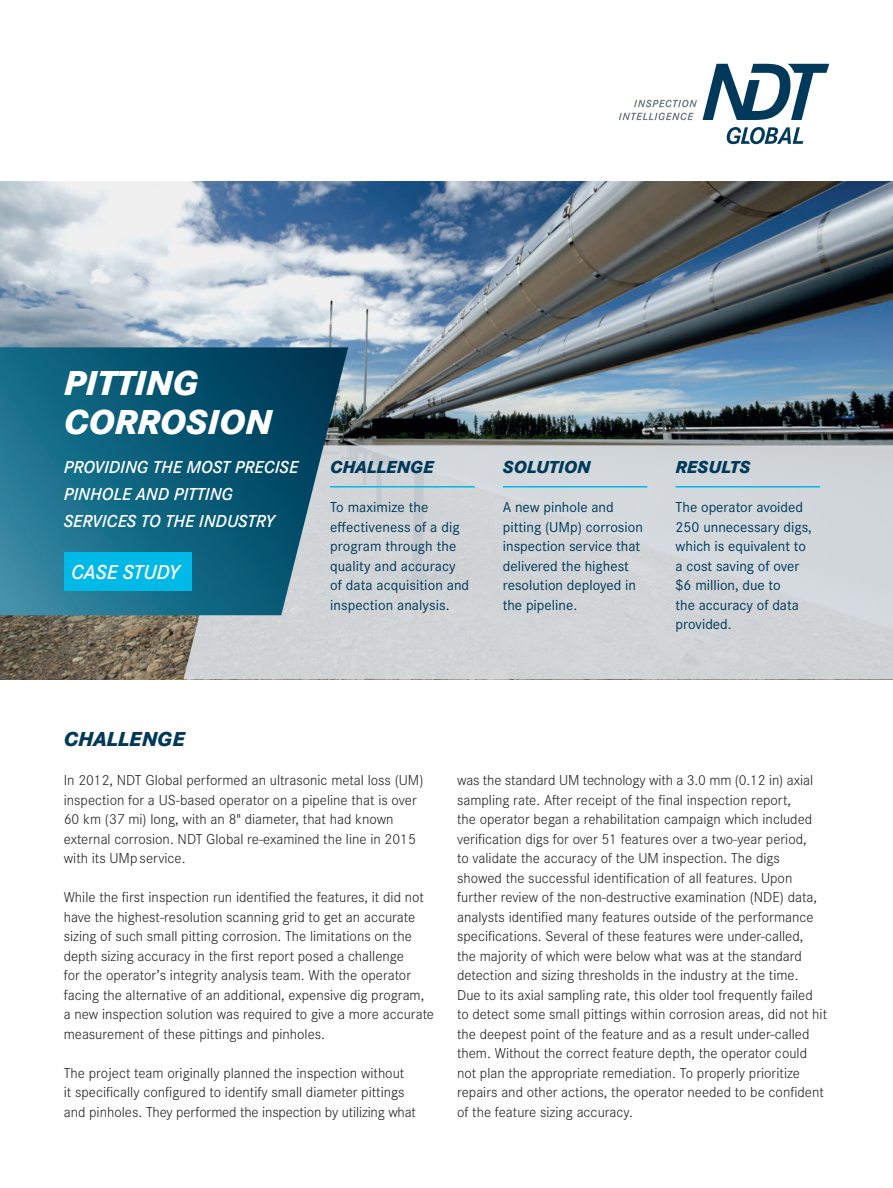
<style>
.page{position:relative;width:893px;height:1188px;background:#fff}
.page>*{position:absolute;margin:0;border:0;box-sizing:border-box;transform-origin:0 0}
.t1{font:italic 800 36px/39px "Corporate S Pro";color:#fff}
.t2{font:italic 800 21px "Corporate S Pro";color:#003959}
.t3{font:italic 600 21px "Corporate S Pro";color:#fff}
.t4{font:italic 600 18px/27px "Corporate S Pro";color:#fff}
.t5{font:italic 800 18px "Corporate S Pro";color:#003959}
.t6{font:300 15px/19.5px "Corporate S Pro";color:#231f20}
.t7{font:15px/19.5px "Corporate S Pro";color:#003959}
</style>
<div class="page">
<img style="left:0;top:182px;width:893px;height:497px">
<div style="left:183px;top:445px;width:710px;height:234px;background:#d1d5d7"></div>
<svg style="left:0;top:347px;width:348px;height:268px;background:#216983"></svg>
<hr style="left:330px;top:486px;width:145px;height:2px;background:#00b9e7">
<hr style="left:676px;top:486px;width:144px;height:2px;background:#00b9e7">
<hr style="left:503px;top:486px;width:144px;height:2px;background:#00b9e7">
<svg style="left:619px;top:113px;width:75px;height:7px"></svg>
<svg style="left:634px;top:100px;width:63px;height:7px"></svg>
<svg style="left:727px;top:127px;width:76px;height:17px"></svg>
<svg style="left:703px;top:64px;width:126px;height:56px"></svg>
<div style="left:64px;top:552px;width:127px;height:39px;background:#00b9e7"></div>
<h1 class="t1" style="left:64px;top:361px;width:210px">PITTING<br>CORROSION</h1>
<p class="t4" style="left:64px;top:453px;width:236px">PROVIDING THE MOST PRECISE<br>PINHOLE AND PITTING<br>SERVICES TO THE INDUSTRY</p>
<h2 class="t3" style="left:71px;top:556px;width:110px">CASE STUDY</h2>
<p class="t5" style="left:330px;top:453px;width:105px">CHALLENGE</p>
<p class="t7" style="left:330px;top:496px;width:141px">To maximize the effectiveness of a dig program through the quality and accuracy of data acquisition and inspection analysis.</p>
<p class="t5" style="left:503px;top:453px;width:89px">SOLUTION</p>
<p class="t7" style="left:503px;top:496px;width:142px">A new pinhole and pitting (UMp) corrosion inspection service that delivered the highest resolution deployed in the pipeline.</p>
<p class="t5" style="left:676px;top:453px;width:76px">RESULTS</p>
<p class="t7" style="left:676px;top:496px;width:138px">The operator avoided<br>250 unnecessary digs, which is equivalent to a cost saving of over $6 million, due to<br>the accuracy of data provided.</p>
<h2 class="t2" style="left:64px;top:723px;width:123px">CHALLENGE</h2>
<p class="t6" style="left:64px;top:770px;width:361px">In 2012, NDT Global performed an ultrasonic metal loss (UM) inspection for a US-based operator on a pipeline that is over 60 km (37 mi) long, with an 8" diameter, that had known external corrosion. NDT Global re-examined the line in 2015 with its UMp service.</p>
<p class="t6" style="left:64px;top:887px;width:372px">While the first inspection run identified the features, it did not have the highest-resolution scanning grid to get an accurate sizing of such small pitting corrosion. The limitations on the depth sizing accuracy in the first report posed a challenge<br>for the operator’s integrity analysis team. With the operator facing the alternative of an additional, expensive dig program, a new inspection solution was required to give a more accurate measurement of these pittings and pinholes.</p>
<p class="t6" style="left:64px;top:1062px;width:354px">The project team originally planned the inspection without<br>it specifically configured to identify small diameter pittings and pinholes. They performed the inspection by utilizing what</p>
<p class="t6" style="left:457px;top:770px;width:372px">was the standard UM technology with a 3.0 mm (0.12 in) axial sampling rate. After receipt of the final inspection report,<br>the operator began a rehabilitation campaign which included verification digs for over 51 features over a two-year period,<br>to validate the accuracy of the UM inspection. The digs showed the successful identification of all features. Upon further review of the non-destructive examination (NDE) data, analysts identified many features outside of the performance specifications. Several of these features were under-called,<br>the majority of which were below what was at the standard detection and sizing thresholds in the industry at the time.<br>Due to its axial sampling rate, this older tool frequently failed to detect some small pittings within corrosion areas, did not hit the deepest point of the feature and as a result under-called them. Without the correct feature depth, the operator could not plan the appropriate remediation. To properly prioritize repairs and other actions, the operator needed to be confident of the feature sizing accuracy.</p>
</div>
